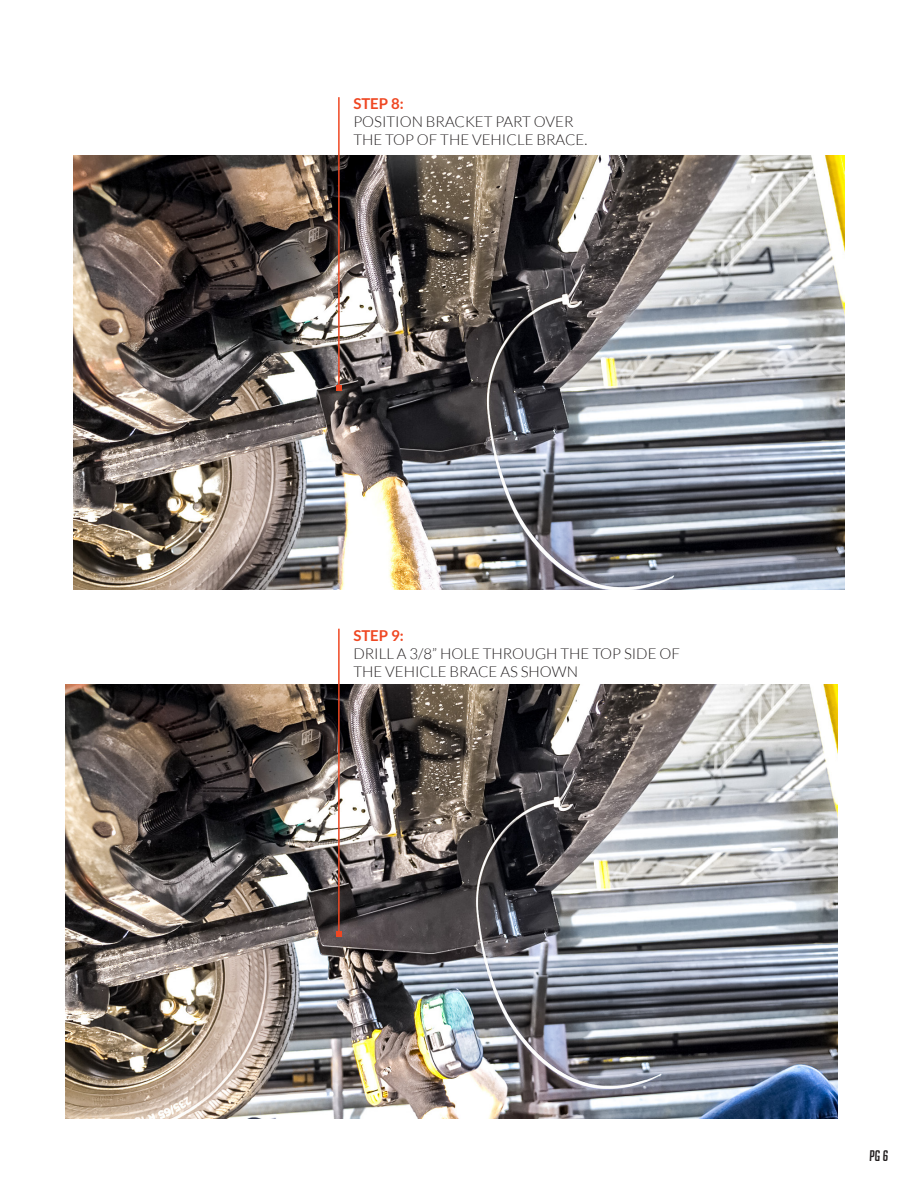
<style>
.page{position:relative;width:918px;height:1188px;background:#fff}
.page>*{position:absolute;margin:0;border:0;box-sizing:border-box;transform-origin:0 0}
.t1{font:300 15px/18px "Lato";color:#231f20}
.t2{font:700 15px "Lato";color:#ef4722}
.t3{font:italic 15px "Big Noodle Titling";color:#231f20}
</style>
<div class="page">
<img style="left:66px;top:685px;width:772px;height:434px">
<img style="left:73px;top:156px;width:772px;height:434px">
<hr style="left:338px;top:97px;width:2px;height:291px;background:#ef4722">
<svg style="left:336px;top:386px;width:6px;height:6px"></svg>
<hr style="left:338px;top:629px;width:2px;height:305px;background:#ef4722">
<svg style="left:336px;top:931px;width:6px;height:6px"></svg>
<p class="t2" style="left:353px;top:95px;width:52px">STEP 8:</p>
<p class="t1" style="left:353px;top:113px;width:236px">POSITION BRACKET PART OVER<br>THE TOP OF THE VEHICLE BRACE.</p>
<p class="t2" style="left:353px;top:627px;width:52px">STEP 9:</p>
<p class="t1" style="left:353px;top:644px;width:328px">DRILL A 3/8” HOLE THROUGH THE TOP SIDE OF<br>THE VEHICLE BRACE AS SHOWN</p>
<p class="t3" style="left:870px;top:1148px;width:20px">PG 6</p>
</div>
